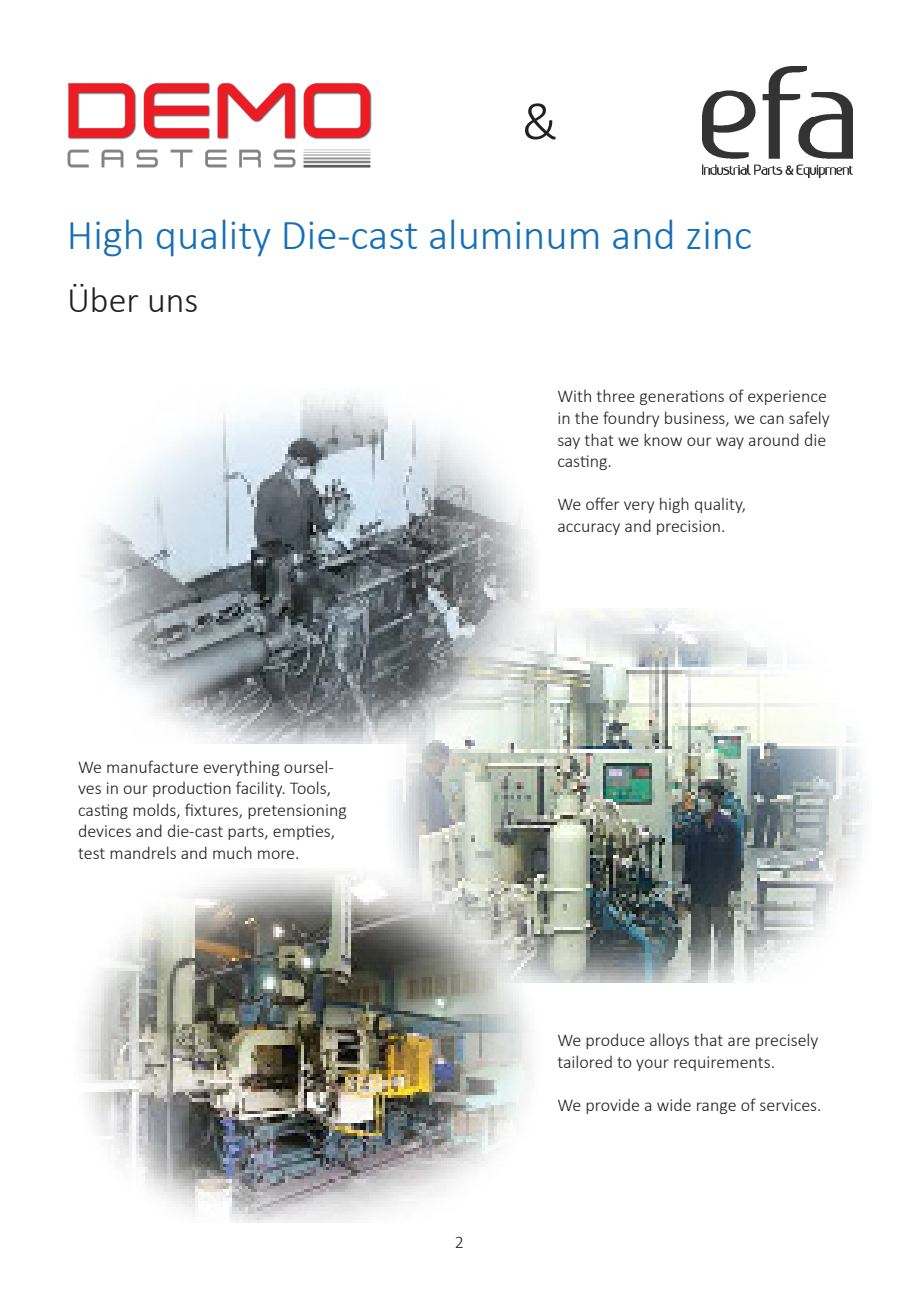
<style>
.page{position:relative;width:919px;height:1289px;background:#fff}
.page>*{position:absolute;margin:0;border:0;box-sizing:border-box;transform-origin:0 0}
.t1{font:300 54px "Calibri";color:#231f20}
.t2{font:300 42.75px "Calibri";color:#156fb6}
.t3{font:300 36px "Calibri";color:#231f20}
.t4{font:300 18px/21.6px "Calibri";color:#231f20}
</style>
<div class="page">
<img style="left:89px;top:394px;width:445px;height:349px">
<img style="left:373px;top:609px;width:492px;height:373px">
<img style="left:83px;top:868px;width:457px;height:354px">
<img style="left:67px;top:83px;width:305px;height:85px">
<img style="left:702px;top:67px;width:150px;height:110px">
<p class="t1" style="left:521px;top:88px;width:38px">&amp;</p>
<p class="t2" style="left:67px;top:208px;width:686px">High quality Die-cast aluminum and zinc</p>
<h1 class="t3" style="left:67px;top:277px;width:133px">Über uns</h1>
<p class="t4" style="left:78px;top:755px;width:270px">We manufacture everything oursel&shy;ves in our production facility. Tools, casting molds, fixtures, pretensioning devices and die-cast parts, empties, test mandrels and much more.</p>
<p class="t4" style="left:557px;top:385px;width:274px">With three generations of experience in the foundry business, we can safely say that we know our way around die casting.</p>
<p class="t4" style="left:557px;top:493px;width:190px">We offer very high quality, accuracy and precision.</p>
<p class="t4" style="left:455px;top:1230px;width:11px">2</p>
<p class="t4" style="left:557px;top:1028px;width:263px">We produce alloys that are precisely tailored to your requirements.</p>
<p class="t4" style="left:557px;top:1093px;width:266px">We provide a wide range of services.</p>
</div>
